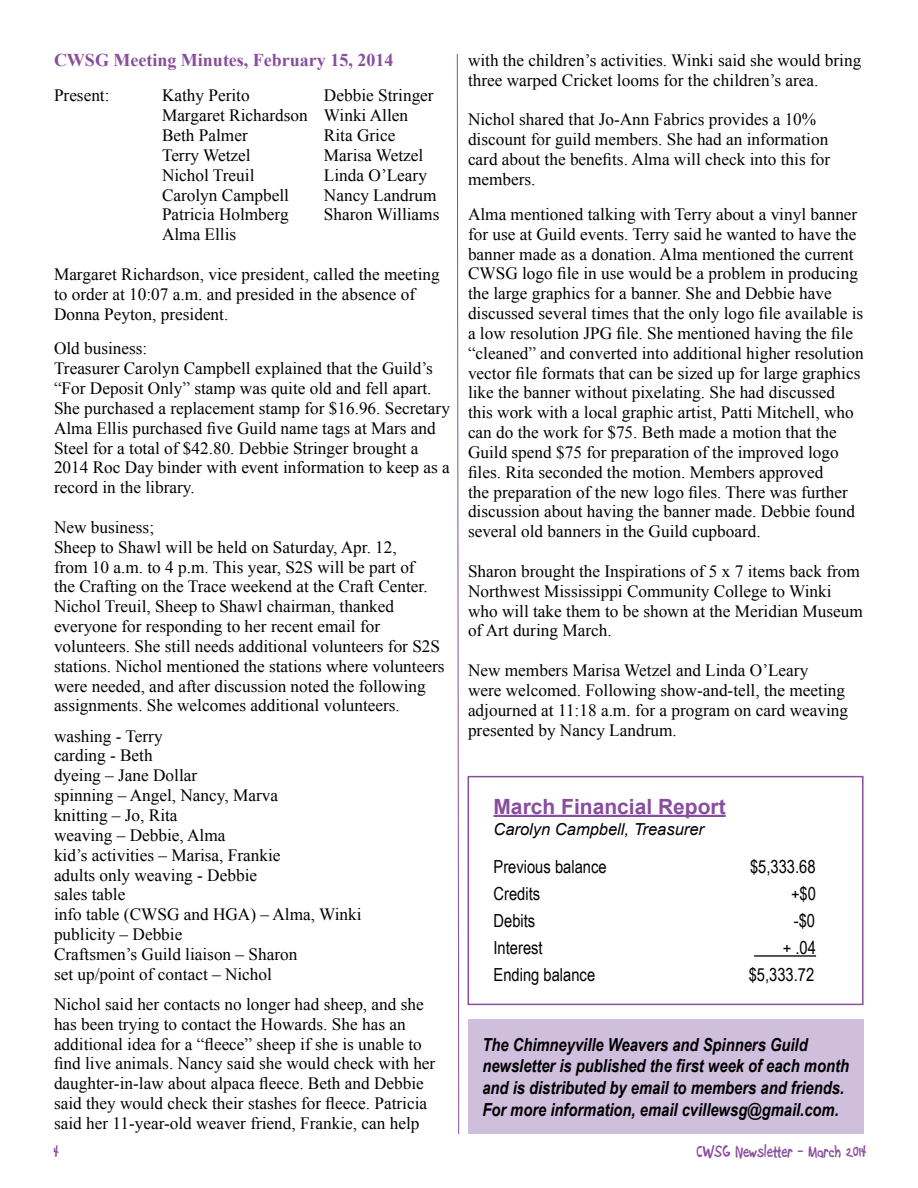
<style>
.page{position:relative;width:918px;height:1188px;background:#fff}
.page>*{position:absolute;margin:0;border:0;box-sizing:border-box;transform-origin:0 0}
.t1{font:700 21px "Arial";color:#894d9e}
.t2{font:italic 700 18px/21.6px "Arial Narrow";color:#000}
.t3{font:18px "Arial Narrow";color:#000}
.t4{font:700 18px "Times New Roman";color:#894d9e}
.t5{font:700 18px "Boopee";color:#894d9e}
.t6{font:17.25px/19.8px "Times New Roman";color:#000}
.t7{font:italic 16.5px "Arial";color:#000}
</style>
<div class="page">
<hr style="left:494px;top:815px;width:232px;height:2px;background:#894d9e">
<hr style="left:754px;top:955px;width:62px;height:2px;background:#000">
<div style="left:468px;top:776px;width:396px;height:229px;border:2px solid #894d9e"></div>
<div style="left:468px;top:1019px;width:396px;height:115px;background:#d0bedd"></div>
<svg style="left:457px;top:54px;width:2px;height:1080px"></svg>
<p class="t4" style="left:54px;top:48px;width:341px">CWSG Meeting Minutes, February 15, 2014</p>
<p class="t6" style="left:54px;top:85px;width:57px">Present:</p>
<p class="t6" style="left:162px;top:85px;width:89px">Kathy Perito</p>
<p class="t6" style="left:162px;top:85px;width:273px;text-indent:162px">Debbie Stringer<br>Margaret Richardson Winki Allen<br>Beth Palmer</p>
<p class="t6" style="left:324px;top:125px;width:73px">Rita Grice</p>
<p class="t6" style="left:162px;top:145px;width:90px">Terry Wetzel</p>
<p class="t6" style="left:324px;top:145px;width:101px">Marisa Wetzel</p>
<p class="t6" style="left:162px;top:165px;width:94px">Nichol Treuil</p>
<p class="t6" style="left:324px;top:165px;width:104px">Linda O’Leary</p>
<p class="t6" style="left:162px;top:185px;width:128px">Carolyn Campbell</p>
<p class="t6" style="left:324px;top:185px;width:114px">Nancy Landrum</p>
<p class="t6" style="left:162px;top:204px;width:128px">Patricia Holmberg</p>
<p class="t6" style="left:324px;top:204px;width:117px">Sharon Williams</p>
<p class="t6" style="left:162px;top:224px;width:76px">Alma Ellis</p>
<p class="t6" style="left:54px;top:264px;width:387px">Margaret Richardson, vice president, called the meeting to order at 10:07 a.m. and presided in the absence of<br>Donna Peyton, president.</p>
<p class="t6" style="left:54px;top:338px;width:398px">Old business:<br>Treasurer Carolyn Campbell explained that the Guild’s “For Deposit Only” stamp was quite old and fell apart.<br>She purchased a replacement stamp for $16.96. Secretary Alma Ellis purchased five Guild name tags at Mars and Steel for a total of $42.80. Debbie Stringer brought a 2014 Roc Day binder with event information to keep as a record in the library.</p>
<p class="t6" style="left:54px;top:517px;width:392px">New business;<br>Sheep to Shawl will be held on Saturday, Apr. 12,<br>from 10 a.m. to 4 p.m. This year, S2S will be part of<br>the Crafting on the Trace weekend at the Craft Center.<br>Nichol Treuil, Sheep to Shawl chairman, thanked everyone for responding to her recent email for volunteers. She still needs additional volunteers for S2S stations. Nichol mentioned the stations where volunteers were needed, and after discussion noted the following assignments. She welcomes additional volunteers.</p>
<p class="t6" style="left:54px;top:726px;width:309px">washing - Terry<br>carding - Beth<br>dyeing – Jane Dollar<br>spinning – Angel, Nancy, Marva<br>knitting – Jo, Rita<br>weaving – Debbie, Alma<br>kid’s activities – Marisa, Frankie<br>adults only weaving - Debbie<br>sales table<br>info table (CWSG and HGA) – Alma, Winki publicity – Debbie<br>Craftsmen’s Guild liaison – Sharon<br>set up/point of contact – Nichol</p>
<p class="t6" style="left:54px;top:994px;width:383px">Nichol said her contacts no longer had sheep, and she has been trying to contact the Howards. She has an additional idea for a “fleece” sheep if she is unable to find live animals. Nancy said she would check with her daughter-in-law about alpaca fleece. Beth and Debbie said they would check their stashes for fleece. Patricia said her 11-year-old weaver friend, Frankie, can help</p>
<p class="t6" style="left:468px;top:50px;width:395px">with the children’s activities. Winki said she would bring three warped Cricket looms for the children’s area.</p>
<p class="t6" style="left:468px;top:110px;width:364px">Nichol shared that Jo-Ann Fabrics provides a 10% discount for guild members. She had an information card about the benefits. Alma will check into this for members.</p>
<p class="t6" style="left:468px;top:204px;width:397px">Alma mentioned talking with Terry about a vinyl banner for use at Guild events. Terry said he wanted to have the banner made as a donation. Alma mentioned the current CWSG logo file in use would be a problem in producing the large graphics for a banner. She and Debbie have discussed several times that the only logo file available is a low resolution JPG file. She mentioned having the file “cleaned” and converted into additional higher resolution vector file formats that can be sized up for large graphics like the banner without pixelating. She had discussed this work with a local graphic artist, Patti Mitchell, who can do the work for $75. Beth made a motion that the Guild spend $75 for preparation of the improved logo files. Rita seconded the motion. Members approved<br>the preparation of the new logo files. There was further discussion about having the banner made. Debbie found several old banners in the Guild cupboard.</p>
<p class="t6" style="left:468px;top:561px;width:396px">Sharon brought the Inspirations of 5 x 7 items back from Northwest Mississippi Community College to Winki who will take them to be shown at the Meridian Museum of Art during March.</p>
<p class="t6" style="left:468px;top:660px;width:382px">New members Marisa Wetzel and Linda O’Leary<br>were welcomed. Following show-and-tell, the meeting adjourned at 11:18 a.m. for a program on card weaving presented by Nancy Landrum.</p>
<p class="t1" style="left:494px;top:792px;width:234px">March Financial Report</p>
<p class="t7" style="left:494px;top:819px;width:212px">Carolyn Campbell, Treasurer</p>
<p class="t3" style="left:494px;top:854px;width:115px">Previous balance</p>
<p class="t3" style="left:750px;top:854px;width:67px">$5,333.68</p>
<p class="t3" style="left:494px;top:881px;width:48px">Credits</p>
<p class="t3" style="left:791px;top:881px;width:27px">+$0</p>
<p class="t3" style="left:494px;top:908px;width:43px">Debits</p>
<p class="t3" style="left:794px;top:908px;width:23px">-$0</p>
<p class="t3" style="left:494px;top:935px;width:51px">Interest</p>
<p class="t3" style="left:783px;top:935px;width:35px">+ .04</p>
<p class="t3" style="left:494px;top:962px;width:103px">Ending balance</p>
<p class="t3" style="left:749px;top:962px;width:67px">$5,333.72</p>
<p class="t2" style="left:482px;top:1033px;width:368px">The Chimneyville Weavers and Spinners Guild newsletter is published the first week of each month and is distributed by email to members and friends.<br>For more information, email cvillewsg@gmail.com.</p>
<p class="t5" style="left:54px;top:1140px;width:6px">4</p>
<p class="t5" style="left:696px;top:1141px;width:171px">CWSG Newsletter - March 2014</p>
</div>
